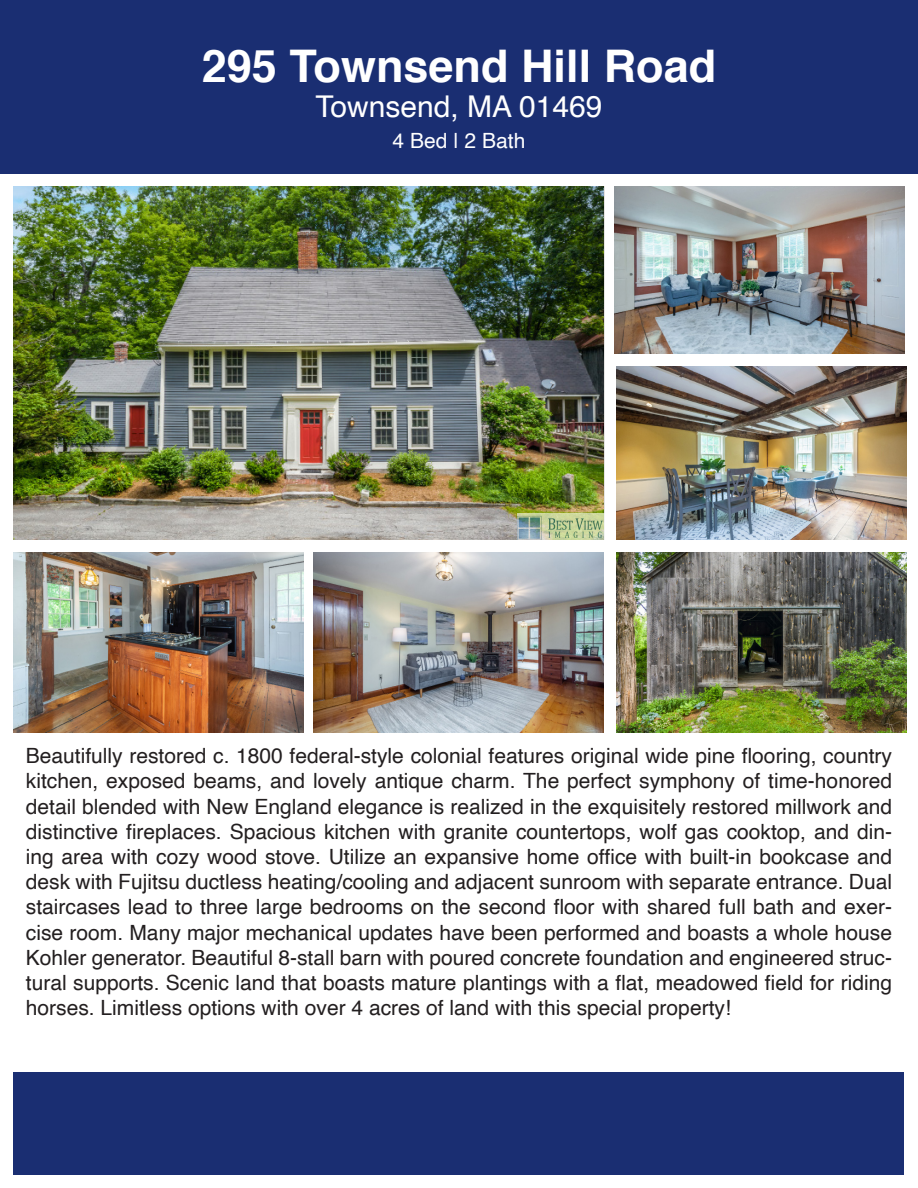
<style>
.page{position:relative;width:918px;height:1188px;background:#fff}
.page>*{position:absolute;margin:0;border:0;box-sizing:border-box;transform-origin:0 0}
.t1{font:700 45px "Helvetica";color:#fff}
.t2{font:30px "Helvetica";color:#fff}
.t3{font:21px/25.2px "Helvetica";color:#231f20;text-align:justify}
.t4{font:21px "Helvetica";color:#fff}
</style>
<div class="page">
<div style="left:0;top:0;width:918px;height:174px;background:#1a2e72"></div>
<div style="left:14px;top:1072px;width:890px;height:103px;background:#1a2e72"></div>
<img style="left:313px;top:552px;width:290px;height:180px">
<img style="left:616px;top:552px;width:290px;height:180px">
<img style="left:14px;top:552px;width:289px;height:180px">
<img style="left:617px;top:366px;width:289px;height:174px">
<img style="left:614px;top:186px;width:290px;height:168px">
<img style="left:14px;top:186px;width:589px;height:354px">
<img style="left:518px;top:513px;width:87px;height:27px">
<p class="t1" style="left:202px;top:30px;width:516px">295 Townsend Hill Road</p>
<p class="t2" style="left:316px;top:83px;width:288px">Townsend, MA 01469</p>
<p class="t4" style="left:393px;top:124px;width:134px">4 Bed | 2 Bath</p>
<p class="t3" style="left:26px;top:744px;width:868px">Beautifully restored c. 1800 federal-style colonial features original wide pine flooring, country kitchen, exposed beams, and lovely antique charm. The perfect symphony of time-honored detail blended with New England elegance is realized in the exquisitely restored millwork and distinctive fireplaces. Spacious kitchen with granite countertops, wolf gas cooktop, and din&shy;ing area with cozy wood stove. Utilize an expansive home office with built-in bookcase and desk with Fujitsu ductless heating/cooling and adjacent sunroom with separate entrance. Dual staircases lead to three large bedrooms on the second floor with shared full bath and exer&shy;cise room. Many major mechanical updates have been performed and boasts a whole house Kohler generator. Beautiful 8-stall barn with poured concrete foundation and engineered struc&shy;tural supports. Scenic land that boasts mature plantings with a flat, meadowed field for riding horses. Limitless options with over 4 acres of land with this special property!</p>
</div>
